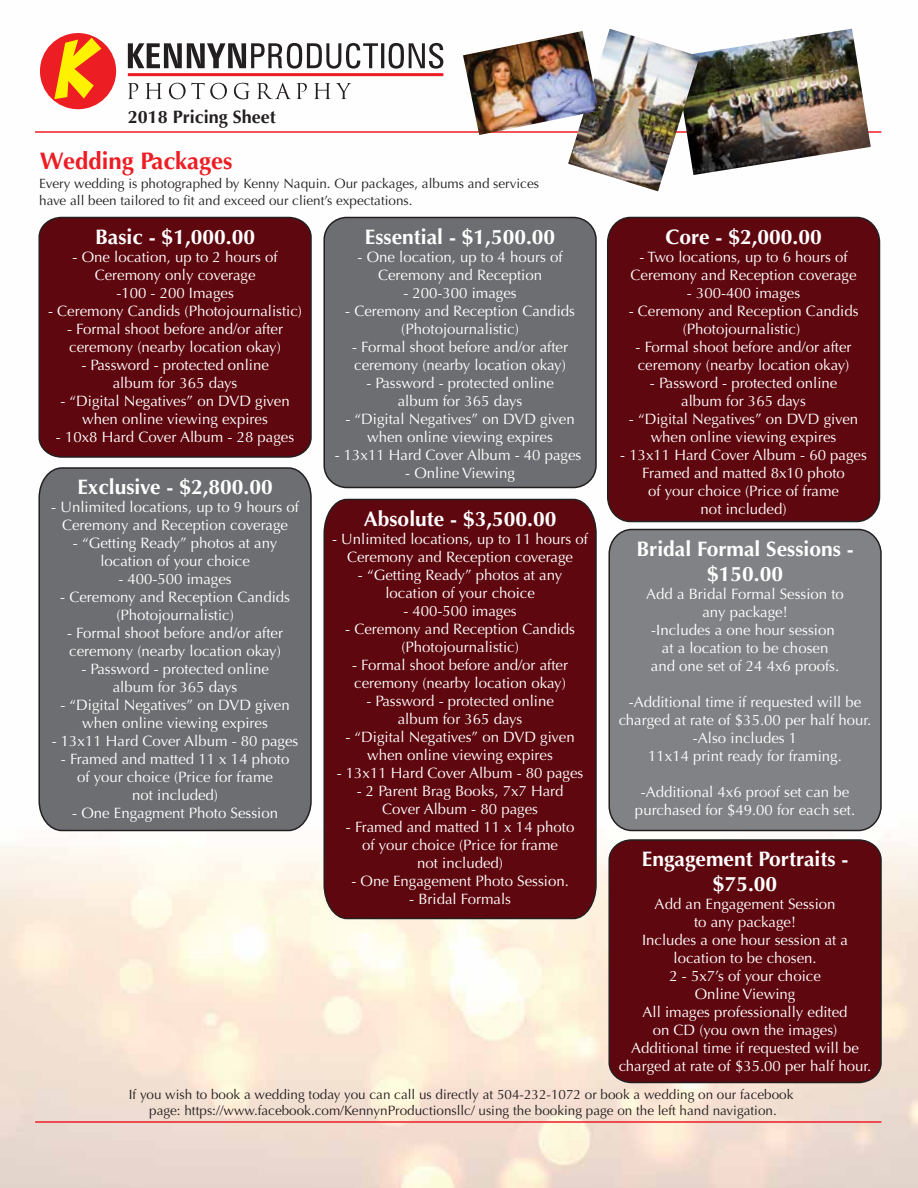
<style>
.page{position:relative;width:918px;height:1188px;background:#fff}
.page>*{position:absolute;margin:0;border:0;box-sizing:border-box;transform-origin:0 0}
.t1{font:700 24px "Optima";color:#ed1d24}
.t2{font:700 21px/25.2px "Optima";color:#fff;text-align:center}
.t3{font:700 18px "Optima";color:#231f20}
.t4{font:15px/18px "Optima";color:#fff;text-align:center}
.t5{font:13.5px/16.2px "Optima";color:#231f20;text-align:center}
</style>
<div class="page">
<img style="left:0;top:28px;width:917px;height:1160px">
<div style="left:40px;top:33px;width:76px;height:76px;background:#ed1d24;border-radius:50%"></div>
<svg style="left:54px;top:38px;width:47px;height:61px"></svg>
<svg style="left:128px;top:43px;width:315px;height:26px"></svg>
<svg style="left:128px;top:83px;width:10px;height:16px"></svg>
<svg style="left:145px;top:83px;width:17px;height:16px"></svg>
<svg style="left:169px;top:83px;width:58px;height:16px"></svg>
<svg style="left:234px;top:83px;width:16px;height:16px"></svg>
<svg style="left:257px;top:83px;width:50px;height:16px"></svg>
<svg style="left:314px;top:83px;width:37px;height:16px"></svg>
<hr style="left:128px;top:73px;width:315px;height:3px;background:#ed1d24">
<hr style="left:35px;top:131px;width:846px;height:2px;background:#ed1d24">
<hr style="left:35px;top:1121px;width:846px;height:2px;background:#ed1d24">
<img style="left:700px;top:29px;width:171px;height:146px">
<img style="left:568px;top:29px;width:132px;height:162px">
<img style="left:463px;top:31px;width:136px;height:104px">
<div style="left:38px;top:216px;width:275px;height:242px;background:#5f070f"></div>
<svg style="left:38px;top:467px;width:275px;height:365px;background:#707174"></svg>
<div style="left:323px;top:498px;width:275px;height:422px;background:#5f070f"></div>
<div style="left:609px;top:530px;width:272px;height:301px;background:#808285;border-radius:24px"></div>
<div style="left:608px;top:529px;width:274px;height:302px;border:2px solid #231f20;border-radius:24px"></div>
<div style="left:608px;top:838px;width:275px;height:246px;background:#5f070f"></div>
<div style="left:324px;top:217px;width:272px;height:270px;background:#6d6e71;border-radius:22px"></div>
<div style="left:323px;top:217px;width:274px;height:271px;border:2px solid #231f20;border-radius:22px"></div>
<div style="left:608px;top:217px;width:272px;height:304px;background:#5f070f;border-radius:24px"></div>
<div style="left:607px;top:217px;width:273px;height:305px;border:2px solid #231f20;border-radius:24px"></div>
<p class="t3" style="left:128px;top:106px;width:150px">2018 Pricing Sheet</p>
<h1 class="t1" style="left:40px;top:146px;width:194px">Wedding Packages</h1>
<p class="t5" style="left:39px;top:176px;width:501px;text-align:left">Every wedding is photographed by Kenny Naquin. Our packages, albums and services have all been tailored to fit and exceed our client’s expectations.</p>
<h2 class="t2" style="left:95px;top:224px;width:161px">Basic - $1,000.00</h2>
<p class="t4" style="left:73px;top:248px;width:207px">- One location, up to 2 hours of<br>Ceremony only coverage<br>-100 - 200 Images</p>
<p class="t4" style="left:48px;top:302px;width:256px">- Ceremony Candids (Photojournalistic)</p>
<p class="t4" style="left:67px;top:320px;width:218px;text-align:left">- Formal shoot before and/or after ceremony (nearby location okay)</p>
<p class="t4" style="left:81px;top:356px;width:189px">- Password - protected online album for 365 days</p>
<p class="t4" style="left:60px;top:392px;width:231px">- “Digital Negatives” on DVD given when online viewing expires</p>
<p class="t4" style="left:56px;top:428px;width:240px">- 10x8 Hard Cover Album - 28 pages</p>
<h2 class="t2" style="left:77px;top:475px;width:197px">Exclusive - $2,800.00</h2>
<p class="t4" style="left:51px;top:498px;width:249px">- Unlimited locations, up to 9 hours of<br>Ceremony and Reception coverage</p>
<p class="t4" style="left:73px;top:534px;width:206px">- “Getting Ready” photos at any location of your choice</p>
<p class="t4" style="left:118px;top:570px;width:115px">- 400-500 images</p>
<p class="t4" style="left:60px;top:588px;width:231px">- Ceremony and Reception Candids (Photojournalistic)</p>
<p class="t4" style="left:67px;top:624px;width:218px;text-align:left">- Formal shoot before and/or after ceremony (nearby location okay)</p>
<p class="t4" style="left:81px;top:660px;width:189px">- Password - protected online album for 365 days</p>
<p class="t4" style="left:60px;top:696px;width:231px">- “Digital Negatives” on DVD given when online viewing expires</p>
<p class="t4" style="left:52px;top:732px;width:248px">- 13x11 Hard Cover Album - 80 pages</p>
<p class="t4" style="left:61px;top:750px;width:230px">- Framed and matted 11 x 14 photo of your choice (Price for frame<br>not included)</p>
<p class="t4" style="left:72px;top:804px;width:207px">- One Engagment Photo Session</p>
<h2 class="t2" style="left:365px;top:224px;width:192px">Essential - $1,500.00</h2>
<p class="t4" style="left:358px;top:248px;width:207px">- One location, up to 4 hours of<br>Ceremony and Reception</p>
<p class="t4" style="left:403px;top:284px;width:115px">- 200-300 images</p>
<p class="t4" style="left:345px;top:302px;width:231px">- Ceremony and Reception Candids (Photojournalistic)</p>
<p class="t4" style="left:352px;top:338px;width:218px;text-align:left">- Formal shoot before and/or after ceremony (nearby location okay)</p>
<p class="t4" style="left:366px;top:374px;width:189px">- Password - protected online album for 365 days</p>
<p class="t4" style="left:345px;top:410px;width:231px">- “Digital Negatives” on DVD given when online viewing expires</p>
<p class="t4" style="left:335px;top:446px;width:248px">- 13x11 Hard Cover Album - 40 pages</p>
<p class="t4" style="left:405px;top:464px;width:111px">- Online Viewing</p>
<h2 class="t2" style="left:364px;top:506px;width:194px">Absolute - $3,500.00</h2>
<p class="t4" style="left:332px;top:530px;width:257px">- Unlimited locations, up to 11 hours of<br>Ceremony and Reception coverage</p>
<p class="t4" style="left:358px;top:566px;width:206px">- “Getting Ready” photos at any location of your choice</p>
<p class="t4" style="left:403px;top:602px;width:115px">- 400-500 images</p>
<p class="t4" style="left:345px;top:620px;width:231px">- Ceremony and Reception Candids (Photojournalistic)</p>
<p class="t4" style="left:352px;top:656px;width:218px;text-align:left">- Formal shoot before and/or after ceremony (nearby location okay)</p>
<p class="t4" style="left:366px;top:692px;width:189px">- Password - protected online album for 365 days</p>
<p class="t4" style="left:345px;top:728px;width:231px">- “Digital Negatives” on DVD given when online viewing expires</p>
<p class="t4" style="left:337px;top:764px;width:248px">- 13x11 Hard Cover Album - 80 pages</p>
<p class="t4" style="left:357px;top:782px;width:208px">- 2 Parent Brag Books, 7x7 Hard<br>Cover Album - 80 pages</p>
<p class="t4" style="left:346px;top:818px;width:230px">- Framed and matted 11 x 14 photo of your choice (Price for frame<br>not included)</p>
<p class="t4" style="left:351px;top:872px;width:219px">- One Engagement Photo Session.</p>
<p class="t4" style="left:409px;top:890px;width:103px">- Bridal Formals</p>
<h2 class="t2" style="left:665px;top:224px;width:158px">Core - $2,000.00</h2>
<p class="t4" style="left:631px;top:248px;width:227px">- Two locations, up to 6 hours of<br>Ceremony and Reception coverage</p>
<p class="t4" style="left:687px;top:284px;width:115px">- 300-400 images</p>
<p class="t4" style="left:629px;top:302px;width:231px">- Ceremony and Reception Candids (Photojournalistic)</p>
<p class="t4" style="left:636px;top:338px;width:218px;text-align:left">- Formal shoot before and/or after ceremony (nearby location okay)</p>
<p class="t4" style="left:650px;top:374px;width:189px">- Password - protected online album for 365 days</p>
<p class="t4" style="left:629px;top:410px;width:231px">- “Digital Negatives” on DVD given when online viewing expires</p>
<p class="t4" style="left:620px;top:446px;width:248px">- 13x11 Hard Cover Album - 60 pages<br>Framed and matted 8x10 photo<br>of your choice (Price of frame<br>not included)</p>
<h2 class="t2" style="left:636px;top:536px;width:219px">Bridal Formal Sessions - $150.00</h2>
<p class="t4" style="left:646px;top:585px;width:199px">Add a Bridal Formal Session to any package!<br>-Includes a one hour session at a location to be chosen<br>and one set of 24 4x6 proofs.</p>
<p class="t4" style="left:619px;top:693px;width:254px">-Additional time if requested will be charged at rate of $35.00 per half hour. -Also includes 1<br>11x14 print ready for framing.</p>
<p class="t4" style="left:635px;top:783px;width:222px">-Additional 4x6 proof set can be purchased for $49.00 for each set.</p>
<h2 class="t2" style="left:642px;top:847px;width:208px">Engagement Portraits - $75.00</h2>
<p class="t4" style="left:619px;top:895px;width:254px">Add an Engagement Session<br>to any package!<br>Includes a one hour session at a location to be chosen.<br>2 - 5x7’s of your choice<br>Online Viewing<br>All images professionally edited<br>on CD (you own the images)<br>Additional time if requested will be charged at rate of $35.00 per half hour.</p>
<p class="t5" style="left:129px;top:1087px;width:666px">If you wish to book a wedding today you can call us directly at 504-232-1072 or book a wedding on our facebook page: https://www.facebook.com/KennynProductionsllc/ using the booking page on the left hand navigation.</p>
</div>
